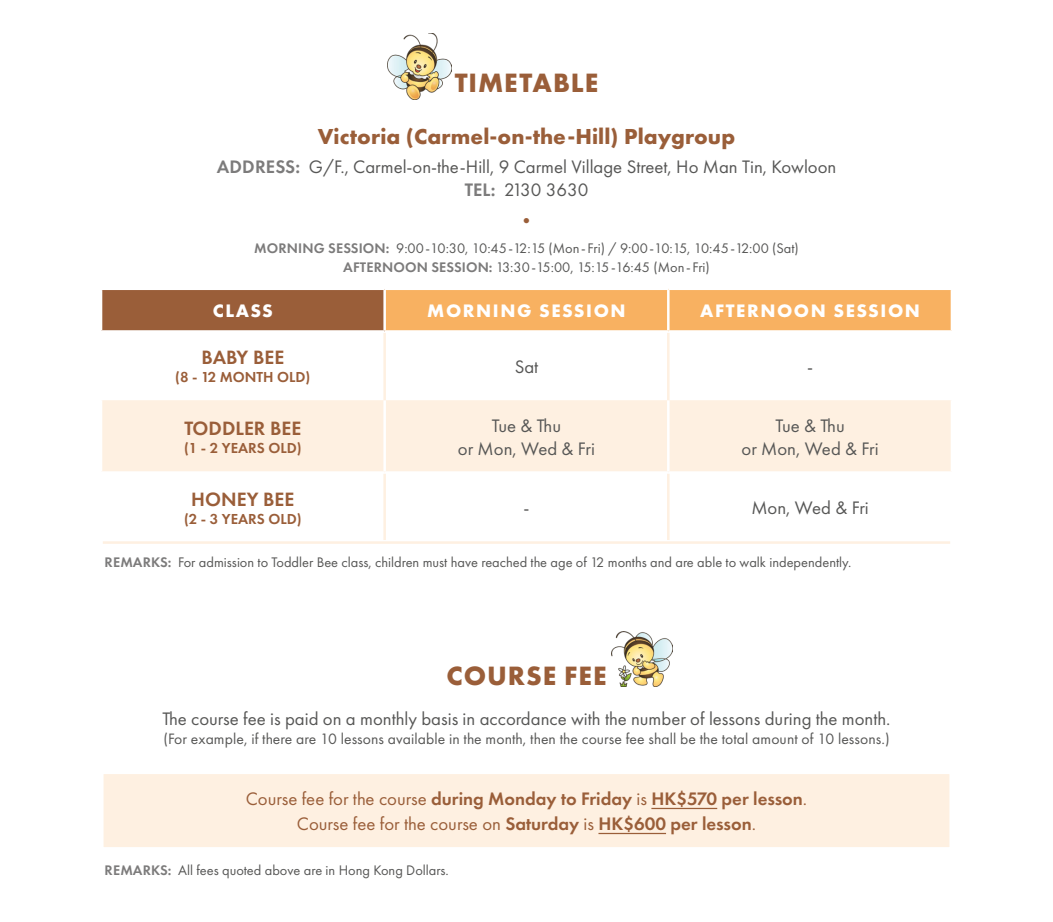
<style>
.page{position:relative;width:1053px;height:922px;background:#fff}
.page>*{position:absolute;margin:0;border:0;box-sizing:border-box;transform-origin:0 0}
.t1{font:700 27.5px "Futura PT";letter-spacing:.035em;color:#9a5e39}
.t2{font:700 22.5px "Futura PT";letter-spacing:.005em;color:#9a5e39}
.t3{font:600 20px "Futura PT";color:#9a5e39}
.t4{font:18.75px/22.5px "Futura PT";color:#575756;text-align:center}
.t5{font:600 18.75px/25px "Futura PT";color:#9a5e39;text-align:center}
.t6{font:700 18.75px "Futura PT";letter-spacing:.085em;color:#fff}
.t7{font:18.75px "Futura PT";color:#9a5e39}
.t8{font:15.62px "Futura PT";letter-spacing:.005em;color:#575756}
.t9{font:600 15px "Futura PT";color:#9a5e39}
.t10{font:14.38px/18.8px "Futura PT";color:#575756;text-align:center}
.s1{font-weight:600;color:#7c7b7b}
.s2{font-weight:400}
</style>
<div class="page">
<div style="left:101px;top:771px;width:850px;height:78px;background:#fef0e1;border:2px solid #fff"></div>
<hr style="left:651px;top:807px;width:66px;height:1px;background:#9a5e39">
<hr style="left:598px;top:832px;width:68px;height:1px;background:#9a5e39">
<div style="left:101px;top:289px;width:283px;height:42px;background:#9a5e39"></div>
<div style="left:386px;top:290px;width:564px;height:40px;background:#f8b161"></div>
<div style="left:102px;top:400px;width:848px;height:71px;background:#fef0e1"></div>
<hr style="left:100px;top:287px;width:284px;height:3px;background:#fff">
<hr style="left:100px;top:290px;width:2px;height:40px;background:#fff">
<hr style="left:383px;top:290px;width:3px;height:40px;background:#fff">
<hr style="left:667px;top:290px;width:2px;height:40px;background:#fff">
<hr style="left:383px;top:400px;width:3px;height:71px;background:#fff">
<hr style="left:667px;top:400px;width:2px;height:71px;background:#fff">
<hr style="left:383px;top:332px;width:3px;height:68px;background:#fef0e1">
<hr style="left:667px;top:332px;width:2px;height:68px;background:#fef0e1">
<hr style="left:383px;top:473px;width:3px;height:67px;background:#fef0e1">
<hr style="left:667px;top:473px;width:2px;height:67px;background:#fef0e1">
<hr style="left:100px;top:330px;width:284px;height:2px;background:#fff">
<img style="left:387px;top:34px;width:65px;height:65px">
<img style="left:612px;top:631px;width:60px;height:55px">
<hr style="left:103px;top:541px;width:847px;height:2px;background:#fef0e1">
<h1 class="t1" style="left:454px;top:65px;width:145px">TIMETABLE</h1>
<h2 class="t2" style="left:318px;top:122px;width:419px">Victoria (Carmel-on-the-Hill) Playgroup</h2>
<h3 class="t4" style="left:217px;top:156px;width:621px"><span class="s1">ADDRESS:</span> G/F., Carmel-on-the-Hill, 9 Carmel Village Street, Ho Man Tin, Kowloon<br><span class="s1">TEL:</span> 2130 3630</h3>
<h3 class="t7" style="left:517px;top:210px;width:20px">•</h3>
<p class="t10" style="left:254px;top:239px;width:546px"><span class="s1">MORNING SESSION:</span> 9:00-10:30, 10:45-12:15 (Mon- Fri) / 9:00-10:15, 10:45-12:00 (Sat)<br><span class="s1">AFTERNOON SESSION:</span> 13:30-15:00, 15:15-16:45 (Mon- Fri)</p>
<h3 class="t6" style="left:213px;top:299px;width:62px">CLASS</h3>
<h3 class="t6" style="left:427px;top:299px;width:200px">MORNING SESSION</h3>
<h3 class="t6" style="left:700px;top:299px;width:221px">AFTERNOON SESSION</h3>
<h3 class="t3" style="left:201px;top:345px;width:84px">BABY BEE</h3>
<p class="t9" style="left:175px;top:368px;width:137px">(8 - 12 MONTH OLD)</p>
<h3 class="t4" style="left:514px;top:355px;width:25px">Sat</h3>
<h3 class="t4" style="left:807px;top:355px;width:7px">-</h3>
<h3 class="t3" style="left:184px;top:415px;width:118px">TODDLER BEE</h3>
<p class="t9" style="left:184px;top:438px;width:119px">(1 - 2 YEARS OLD)</p>
<h3 class="t4" style="left:458px;top:414px;width:139px">Tue &amp; Thu<br>or Mon, Wed &amp; Fri</h3>
<h3 class="t4" style="left:741px;top:414px;width:139px">Tue &amp; Thu<br>or Mon, Wed &amp; Fri</h3>
<h3 class="t3" style="left:191px;top:486px;width:105px">HONEY BEE</h3>
<p class="t9" style="left:184px;top:509px;width:119px">(2 - 3 YEARS OLD)</p>
<h3 class="t4" style="left:523px;top:496px;width:7px">-</h3>
<h3 class="t4" style="left:751px;top:496px;width:119px">Mon, Wed &amp; Fri</h3>
<p class="t10" style="left:105px;top:552px;width:748px"><span class="s1">REMARKS:</span> For admission to Toddler Bee class, children must have reached the age of 12 months and are able to walk independently.</p>
<h1 class="t1" style="left:446px;top:657px;width:161px">COURSE FEE</h1>
<h3 class="t4" style="left:162px;top:707px;width:729px">The course fee is paid on a monthly basis in accordance with the number of lessons during the month.</h3>
<p class="t8" style="left:163px;top:729px;width:727px">(For example, if there are 10 lessons available in the month, then the course fee shall be the total amount of 10 lessons.)</p>
<h3 class="t5" style="left:246px;top:786px;width:563px"><span class="s2">Course fee for the course</span> during Monday to Friday <span class="s2">is</span> HK$570 per lesson<span class="s2">.<br>Course fee for the course on</span> Saturday <span class="s2">is</span> HK$600 per lesson<span class="s2">.</span></h3>
<p class="t10" style="left:105px;top:860px;width:346px"><span class="s1">REMARKS:</span> All fees quoted above are in Hong Kong Dollars.</p>
</div>
